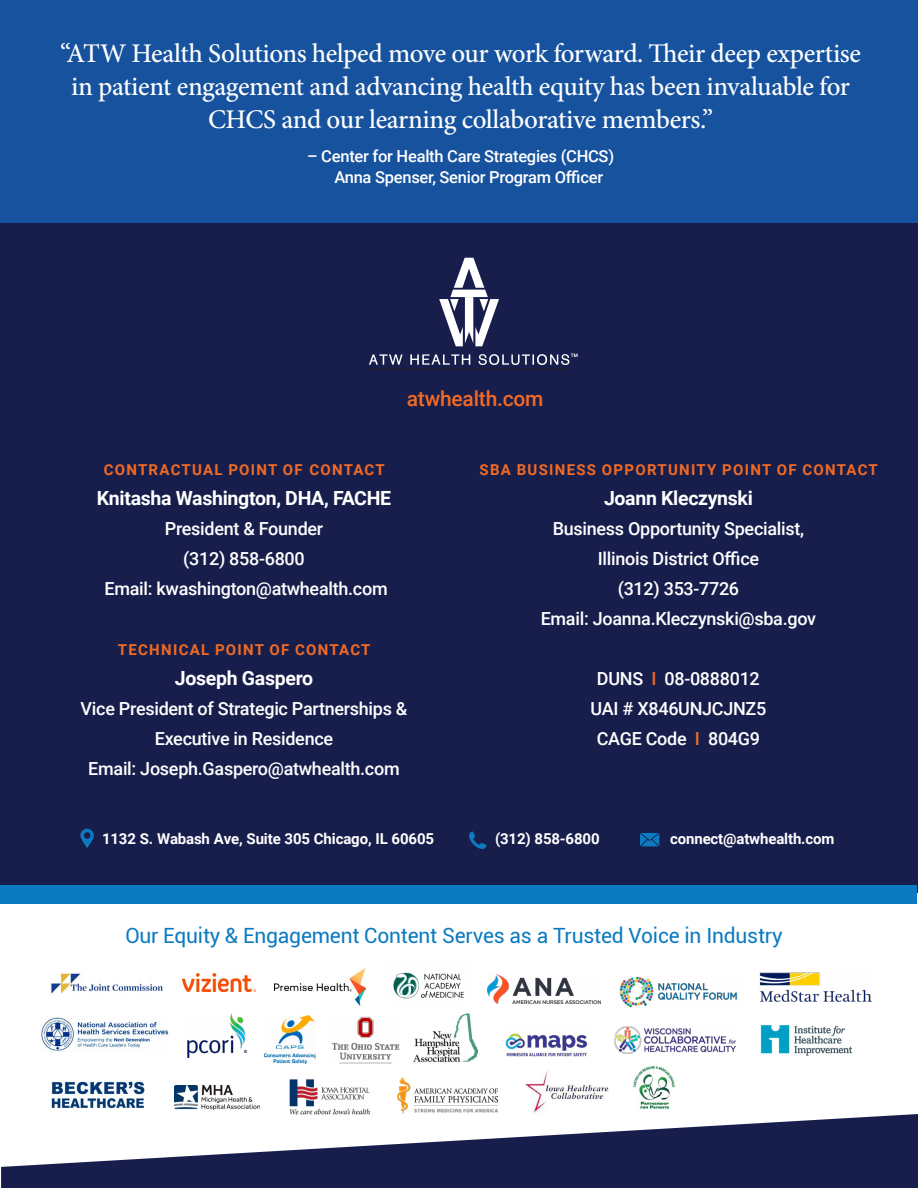
<style>
.page{position:relative;width:918px;height:1188px;background:#fff}
.page>*{position:absolute;margin:0;border:0;box-sizing:border-box;transform-origin:0 0}
.t1{font:500 27px/33px "Minion Pro";letter-spacing:-.015em;color:#fff;text-align:center}
.t2{font:21px "Roboto";letter-spacing:-.01em;color:#0b7ac0}
.t3{font:500 21px "Roboto";letter-spacing:-.01em;color:#f26a24}
.t4{font:700 19.5px "Roboto";letter-spacing:-.015em;color:#fff}
.t5{font:500 18px/30px "Roboto";letter-spacing:-.015em;color:#fff;text-align:center}
.t6{font:500 16.5px/21px "Roboto";letter-spacing:-.015em;color:#fff}
.t7{font:700 15px "Roboto";letter-spacing:.085em;color:#f26a24}
.t8{font:700 15px "Roboto";letter-spacing:-.01em;color:#fff}
.s1{color:#f26a24}
</style>
<div class="page">
<div style="left:0;top:216px;width:918px;height:676px;background:#171e4c"></div>
<img style="left:398px;top:1078px;width:100px;height:36px">
<img style="left:274px;top:969px;width:91px;height:37px">
<img style="left:525px;top:1070px;width:84px;height:44px">
<img style="left:51px;top:973px;width:112px;height:21px">
<img style="left:183px;top:974px;width:73px;height:18px">
<img style="left:175px;top:1085px;width:84px;height:25px">
<img style="left:393px;top:972px;width:71px;height:27px">
<img style="left:488px;top:975px;width:112px;height:29px">
<img style="left:619px;top:976px;width:118px;height:32px">
<img style="left:760px;top:972px;width:111px;height:29px">
<img style="left:52px;top:1081px;width:93px;height:28px">
<img style="left:615px;top:1027px;width:120px;height:27px">
<img style="left:41px;top:1017px;width:128px;height:34px">
<img style="left:760px;top:1024px;width:93px;height:31px">
<img style="left:332px;top:1016px;width:68px;height:48px">
<img style="left:413px;top:1013px;width:66px;height:50px">
<img style="left:289px;top:1079px;width:81px;height:35px">
<img style="left:188px;top:1013px;width:59px;height:45px">
<img style="left:265px;top:1015px;width:51px;height:49px">
<img style="left:633px;top:1066px;width:42px;height:43px">
<img style="left:505px;top:1033px;width:83px;height:24px">
<svg style="left:1px;top:1114px;width:917px;height:74px;fill:#171e4c"></svg>
<div style="left:0;top:886px;width:917px;height:18px;background:#0b7ac0"></div>
<div style="left:0;top:0;width:918px;height:222px;background:#16529e"></div>
<svg style="left:80px;top:829px;width:14px;height:19px"></svg>
<svg style="left:469px;top:831px;width:18px;height:18px"></svg>
<svg style="left:640px;top:833px;width:19px;height:13px"></svg>
<svg style="left:439px;top:258px;width:60px;height:88px"></svg>
<hr style="left:369px;top:368px;width:201px;height:1px;background:#231f20">
<svg style="left:369px;top:354px;width:209px;height:11px"></svg>
<h1 class="t1" style="left:60px;top:37px;width:803px">“ATW Health Solutions helped move our work forward. Their deep expertise in patient engagement and advancing health equity has been invaluable for<br>CHCS and our learning collaborative members.”</h1>
<p class="t6" style="left:334px;top:145px;width:281px;text-indent:-27px">– Center for Health Care Strategies (CHCS)<br>Anna Spenser, Senior Program Officer</p>
<p class="t3" style="left:407px;top:384px;width:138px">atwhealth.com</p>
<p class="t7" style="left:104px;top:459px;width:283px">CONTRACTUAL POINT OF CONTACT</p>
<p class="t4" style="left:97px;top:484px;width:296px">Knitasha Washington, DHA, FACHE</p>
<p class="t5" style="left:105px;top:513px;width:285px">President &amp; Founder<br>(312) 858-6800<br>Email: kwashington@atwhealth.com</p>
<p class="t7" style="left:480px;top:459px;width:400px">SBA BUSINESS OPPORTUNITY POINT OF CONTACT</p>
<p class="t4" style="left:604px;top:484px;width:150px">Joann Kleczynski</p>
<p class="t5" style="left:541px;top:513px;width:277px">Business Opportunity Specialist,<br>Illinois District Office<br>(312) 353-7726<br>Email: Joanna.Kleczynski@sba.gov</p>
<p class="t7" style="left:118px;top:639px;width:254px">TECHNICAL POINT OF CONTACT</p>
<p class="t4" style="left:175px;top:664px;width:140px">Joseph Gaspero</p>
<p class="t5" style="left:81px;top:693px;width:328px">Vice President of Strategic Partnerships &amp;<br>Executive in Residence<br>Email: Joseph.Gaspero@atwhealth.com</p>
<p class="t5" style="left:591px;top:663px;width:177px">DUNS <span class="s1">I</span> 08-0888012<br>UAI # X846UNJCJNZ5<br>CAGE Code <span class="s1">I</span> 804G9</p>
<p class="t8" style="left:102px;top:828px;width:334px">1132 S. Wabash Ave, Suite 305 Chicago, IL 60605</p>
<p class="t8" style="left:495px;top:828px;width:106px">(312) 858-6800</p>
<p class="t8" style="left:670px;top:828px;width:166px">connect@atwhealth.com</p>
<p class="t2" style="left:125px;top:920px;width:659px">Our Equity &amp; Engagement Content Serves as a Trusted Voice in Industry</p>
</div>
